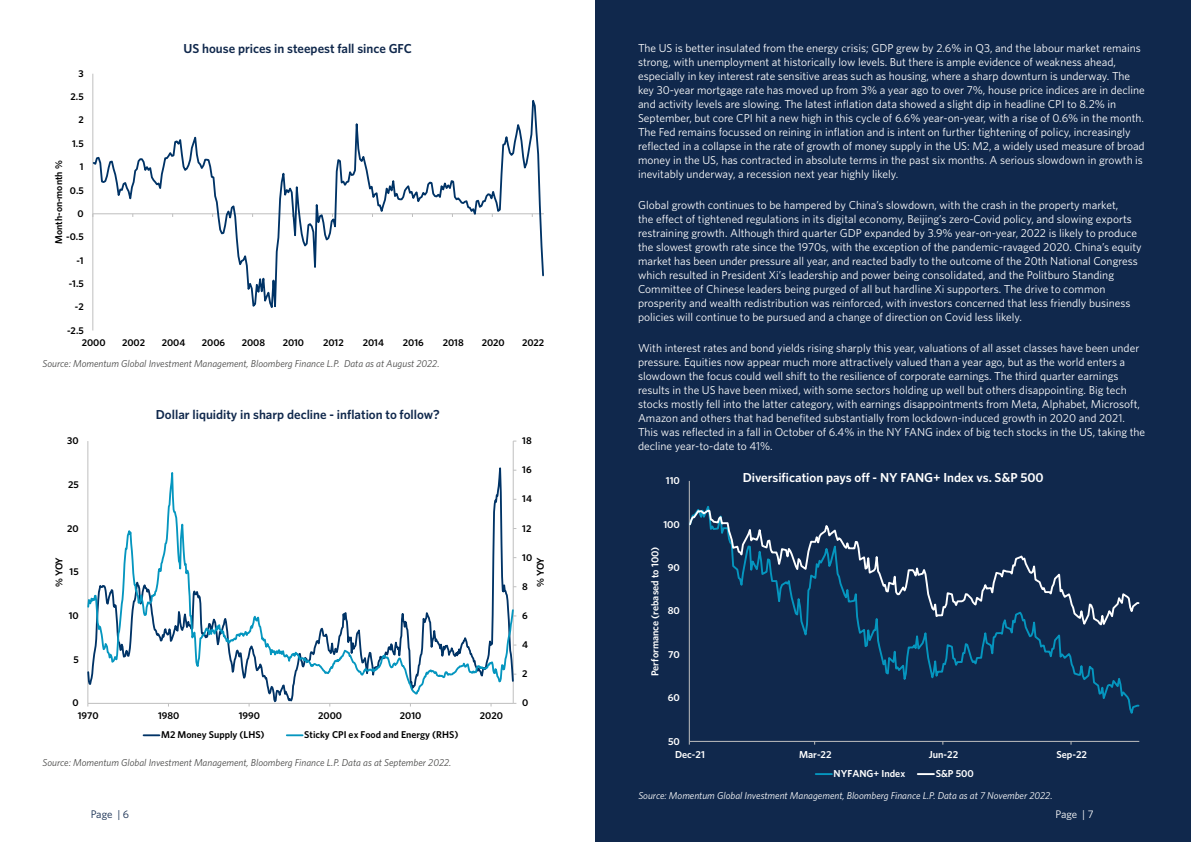
<style>
.page{position:relative;width:1191px;height:842px;background:#fff}
.page>*{position:absolute;margin:0;border:0;box-sizing:border-box;transform-origin:0 0}
.t1{font:600 13px "Whitney";color:#10284c}
.t2{font:600 13px "Whitney";color:#fff}
.t3{font:11.5px/14px "Whitney";color:#fff}
.t4{font:11px "Whitney";color:#10284c}
.t5{font:11px "Whitney";color:#fff}
.t6{font:600 10.1px "Whitney";color:#fff}
.t7{font:italic 10px "Whitney";color:#4a4a49}
.t8{font:italic 10px "Whitney";color:#fff}
.t9{font:600 9.9px "Whitney";color:#000}
</style>
<div class="page">
<div style="left:595px;top:0;width:596px;height:842px;background:#10284c"></div>
<hr style="left:92px;top:74px;width:1px;height:256px;background:#bfbfbf">
<svg style="left:93px;top:89px;width:451px;height:242px"></svg>
<svg style="left:88px;top:695px;width:426px;height:9px"></svg>
<svg style="left:88px;top:441px;width:426px;height:254px"></svg>
<svg style="left:144px;top:734px;width:15px;height:2px"></svg>
<svg style="left:287px;top:734px;width:16px;height:2px"></svg>
<hr style="left:689px;top:481px;width:1px;height:260px;background:#bfbfbf">
<hr style="left:689px;top:741px;width:450px;height:1px;background:#bfbfbf">
<svg style="left:689px;top:500px;width:450px;height:219px"></svg>
<svg style="left:689px;top:508px;width:450px;height:122px"></svg>
<svg style="left:815px;top:773px;width:17px;height:2px"></svg>
<svg style="left:917px;top:773px;width:17px;height:2px"></svg>
<p class="t9" style="left:78px;top:67px;width:7px">3</p>
<p class="t9" style="left:71px;top:90px;width:15px">2.5</p>
<p class="t9" style="left:78px;top:113px;width:7px">2</p>
<p class="t9" style="left:72px;top:137px;width:13px">1.5</p>
<p class="t9" style="left:52px;top:244px;width:85px;rotate:-90deg">Month-on-month %</p>
<p class="t9" style="left:80px;top:160px;width:5px">1</p>
<p class="t9" style="left:70px;top:183px;width:15px">0.5</p>
<p class="t9" style="left:78px;top:207px;width:8px">0</p>
<p class="t9" style="left:66px;top:230px;width:19px">-0.5</p>
<p class="t9" style="left:76px;top:253px;width:9px">-1</p>
<p class="t9" style="left:69px;top:277px;width:17px">-1.5</p>
<p class="t9" style="left:75px;top:300px;width:10px">-2</p>
<p class="t9" style="left:67px;top:324px;width:18px">-2.5</p>
<p class="t1" style="left:183px;top:40px;width:230px">US house prices in steepest fall since GFC</p>
<p class="t9" style="left:82px;top:336px;width:25px">2000</p>
<p class="t9" style="left:122px;top:336px;width:25px">2002</p>
<p class="t9" style="left:162px;top:336px;width:25px">2004</p>
<p class="t9" style="left:202px;top:336px;width:25px">2006</p>
<p class="t9" style="left:242px;top:336px;width:25px">2008</p>
<p class="t9" style="left:283px;top:336px;width:23px">2010</p>
<p class="t9" style="left:323px;top:336px;width:22px">2012</p>
<p class="t9" style="left:363px;top:336px;width:23px">2014</p>
<p class="t9" style="left:403px;top:336px;width:22px">2016</p>
<p class="t9" style="left:443px;top:336px;width:22px">2018</p>
<p class="t9" style="left:481px;top:336px;width:25px">2020</p>
<p class="t9" style="left:522px;top:336px;width:24px">2022</p>
<p class="t7" style="left:43px;top:356px;width:398px">Source: Momentum Global Investment Management, Bloomberg Finance L.P. Data as at August 2022.</p>
<p class="t9" style="left:67px;top:434px;width:13px">30</p>
<p class="t9" style="left:68px;top:478px;width:12px">25</p>
<p class="t9" style="left:67px;top:521px;width:13px">20</p>
<p class="t1" style="left:156px;top:405px;width:285px">Dollar liquidity in sharp decline - inflation to follow?</p>
<p class="t9" style="left:522px;top:434px;width:11px">18</p>
<p class="t9" style="left:522px;top:463px;width:11px">16</p>
<p class="t9" style="left:522px;top:492px;width:11px">14</p>
<p class="t9" style="left:522px;top:521px;width:11px">12</p>
<p class="t9" style="left:522px;top:551px;width:11px">10</p>
<p class="t9" style="left:52px;top:587px;width:32px;rotate:-90deg">% YOY</p>
<p class="t9" style="left:534px;top:587px;width:32px;rotate:-90deg">% YOY</p>
<p class="t9" style="left:70px;top:565px;width:11px">15</p>
<p class="t9" style="left:522px;top:580px;width:7px">8</p>
<p class="t9" style="left:69px;top:609px;width:11px">10</p>
<p class="t9" style="left:73px;top:653px;width:7px">5</p>
<p class="t9" style="left:73px;top:696px;width:8px">0</p>
<p class="t9" style="left:78px;top:709px;width:22px">1970</p>
<p class="t9" style="left:158px;top:709px;width:23px">1980</p>
<p class="t9" style="left:239px;top:709px;width:23px">1990</p>
<p class="t9" style="left:318px;top:709px;width:26px">2000</p>
<p class="t9" style="left:400px;top:709px;width:23px">2010</p>
<p class="t9" style="left:480px;top:709px;width:25px">2020</p>
<p class="t9" style="left:161px;top:728px;width:105px">M2 Money Supply (LHS)</p>
<p class="t9" style="left:304px;top:728px;width:156px">Sticky CPI ex Food and Energy (RHS)</p>
<p class="t7" style="left:43px;top:756px;width:410px">Source: Momentum Global Investment Management, Bloomberg Finance L.P. Data as at September 2022.</p>
<p class="t9" style="left:522px;top:609px;width:7px">6</p>
<p class="t9" style="left:522px;top:638px;width:7px">4</p>
<p class="t9" style="left:522px;top:667px;width:7px">2</p>
<p class="t9" style="left:522px;top:696px;width:8px">0</p>
<p class="t3" style="left:638px;top:40px;width:508px">The US is better insulated from the energy crisis; GDP grew by 2.6% in Q3, and the labour market remains strong, with unemployment at historically low levels. But there is ample evidence of weakness ahead, especially in key interest rate sensitive areas such as housing, where a sharp downturn is underway. The key 30-year mortgage rate has moved up from 3% a year ago to over 7%, house price indices are in decline and activity levels are slowing. The latest inflation data showed a slight dip in headline CPI to 8.2% in September, but core CPI hit a new high in this cycle of 6.6% year-on-year, with a rise of 0.6% in the month.<br>The Fed remains focussed on reining in inflation and is intent on further tightening of policy, increasingly reflected in a collapse in the rate of growth of money supply in the US: M2, a widely used measure of broad money in the US, has contracted in absolute terms in the past six months. A serious slowdown in growth is inevitably underway, a recession next year highly likely.</p>
<p class="t3" style="left:638px;top:197px;width:505px">Global growth continues to be hampered by China’s slowdown, with the crash in the property market,<br>the effect of tightened regulations in its digital economy, Beijing’s zero-Covid policy, and slowing exports restraining growth. Although third quarter GDP expanded by 3.9% year-on-year, 2022 is likely to produce the slowest growth rate since the 1970s, with the exception of the pandemic-ravaged 2020. China’s equity market has been under pressure all year, and reacted badly to the outcome of the 20th National Congress which resulted in President Xi’s leadership and power being consolidated, and the Politburo Standing Committee of Chinese leaders being purged of all but hardline Xi supporters. The drive to common prosperity and wealth redistribution was reinforced, with investors concerned that less friendly business policies will continue to be pursued and a change of direction on Covid less likely.</p>
<p class="t3" style="left:638px;top:340px;width:509px">With interest rates and bond yields rising sharply this year, valuations of all asset classes have been under pressure. Equities now appear much more attractively valued than a year ago, but as the world enters a slowdown the focus could well shift to the resilience of corporate earnings. The third quarter earnings results in the US have been mixed, with some sectors holding up well but others disappointing. Big tech stocks mostly fell into the latter category, with earnings disappointments from Meta, Alphabet, Microsoft, Amazon and others that had benefited substantially from lockdown-induced growth in 2020 and 2021.<br>This was reflected in a fall in October of 6.4% in the NY FANG index of big tech stocks in the US, taking the decline year-to-date to 41%.</p>
<p class="t6" style="left:666px;top:474px;width:16px">110</p>
<p class="t6" style="left:663px;top:517px;width:18px">100</p>
<p class="t6" style="left:648px;top:676px;width:131px;rotate:-90deg">Performance (rebased to 100)</p>
<p class="t6" style="left:668px;top:561px;width:14px">90</p>
<p class="t6" style="left:667px;top:604px;width:14px">80</p>
<p class="t6" style="left:668px;top:647px;width:13px">70</p>
<p class="t6" style="left:668px;top:691px;width:14px">60</p>
<p class="t6" style="left:668px;top:734px;width:13px">50</p>
<p class="t2" style="left:742px;top:469px;width:302px">Diversification pays off - NY FANG+ Index vs. S&amp;P 500</p>
<p class="t6" style="left:675px;top:747px;width:31px">Dec-21</p>
<p class="t6" style="left:799px;top:747px;width:34px">Mar-22</p>
<p class="t6" style="left:928px;top:747px;width:31px">Jun-22</p>
<p class="t6" style="left:1056px;top:747px;width:32px">Sep-22</p>
<p class="t6" style="left:833px;top:767px;width:73px">NYFANG+ Index</p>
<p class="t6" style="left:935px;top:767px;width:40px">S&amp;P 500</p>
<p class="t8" style="left:638px;top:789px;width:415px">Source: Momentum Global Investment Management, Bloomberg Finance L.P. Data as at 7 November 2022.</p>
<p class="t4" style="left:91px;top:807px;width:40px">Page | 6</p>
<p class="t5" style="left:1055px;top:807px;width:39px">Page | 7</p>
</div>
